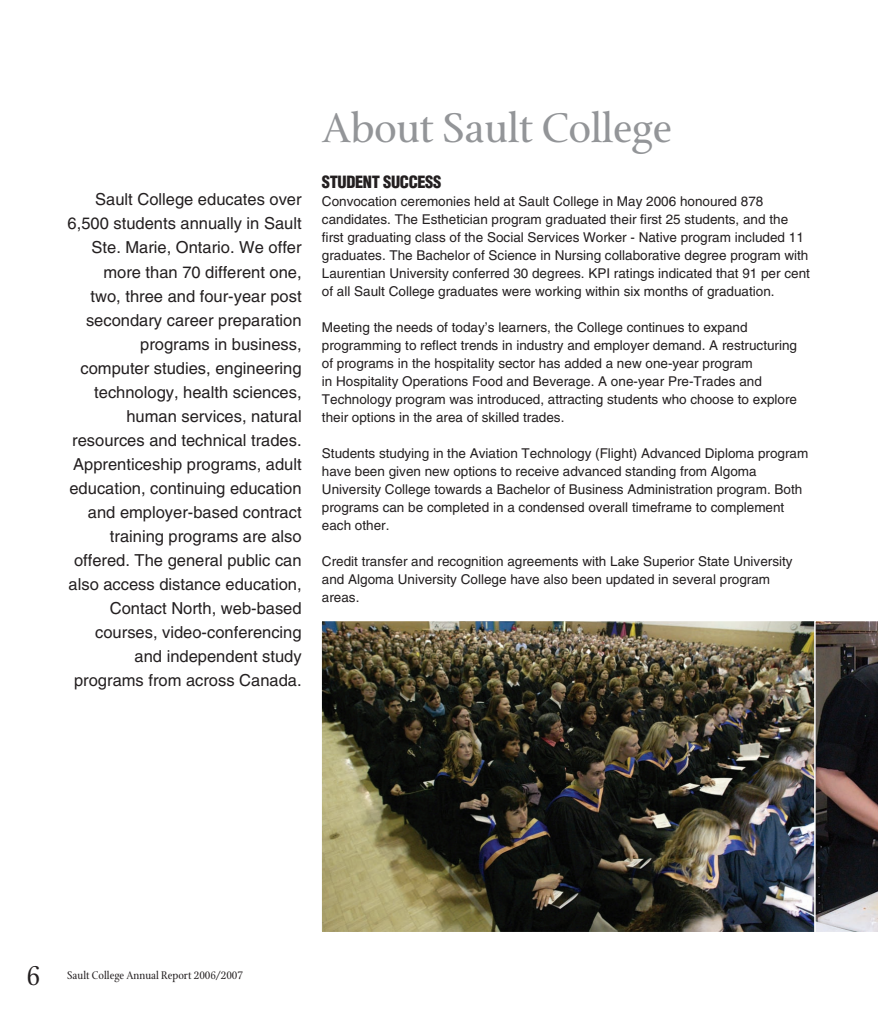
<style>
.page{position:relative;width:878px;height:1013px;background:#fff}
.page>*{position:absolute;margin:0;border:0;box-sizing:border-box;transform-origin:0 0}
.subhead_UC{font:45px "Stone Print";letter-spacing:-.01em;color:#939598;scale:1.1 1}
.t1{font:30px "Stone Print";color:#231f20}
.body_11_10{font:16.5px/24px "Helvetica";color:#231f20;text-align:right}
.subhead_UC-2{font:900 condensed 16.5px "Helvetica";letter-spacing:-.025em;color:#231f20}
.body{font:13.5px/18px "Helvetica";color:#231f20}
.t2{font:12px "Stone Print";color:#231f20}
</style>
<div class="page">
<img style="left:321px;top:621px;width:492px;height:311px">
<svg style="left:813px;top:621px;width:65px;height:311px"></svg>
<p class="body_11_10" style="left:68px;top:188px;width:235px">Sault College educates over<br>6,500 students annually in Sault<br>Ste. Marie, Ontario. We offer more than 70 different one,<br>two, three and four-year post secondary career preparation programs in business, computer studies, engineering technology, health sciences, human services, natural resources and technical trades.<br>Apprenticeship programs, adult education, continuing education and employer-based contract training programs are also offered. The general public can also access distance education,<br>Contact North, web-based courses, video-conferencing and independent study programs from across Canada.</p>
<p class="subhead_UC" style="left:322px;top:102px;width:320px">About Sault College</p>
<p class="subhead_UC-2" style="left:322px;top:171px;width:113px">STUDENT SUCCESS</p>
<p class="body" style="left:322px;top:192px;width:489px">Convocation ceremonies held at Sault College in May 2006 honoured 878 candidates. The Esthetician program graduated their first 25 students, and the first graduating class of the Social Services Worker - Native program included 11 graduates. The Bachelor of Science in Nursing collaborative degree program with Laurentian University conferred 30 degrees. KPI ratings indicated that 91 per cent of all Sault College graduates were working within six months of graduation.</p>
<p class="body" style="left:322px;top:318px;width:476px">Meeting the needs of today’s learners, the College continues to expand programming to reflect trends in industry and employer demand. A restructuring of programs in the hospitality sector has added a new one-year program<br>in Hospitality Operations Food and Beverage. A one-year Pre-Trades and Technology program was introduced, attracting students who choose to explore their options in the area of skilled trades.</p>
<p class="body" style="left:322px;top:444px;width:488px">Students studying in the Aviation Technology (Flight) Advanced Diploma program have been given new options to receive advanced standing from Algoma University College towards a Bachelor of Business Administration program. Both programs can be completed in a condensed overall timeframe to complement each other.</p>
<p class="body" style="left:322px;top:552px;width:472px">Credit transfer and recognition agreements with Lake Superior State University and Algoma University College have also been updated in several program areas.</p>
<h2 class="t1" style="left:27px;top:958px;width:15px">6</h2>
<p class="t2" style="left:67px;top:968px;width:177px">Sault College Annual Report 2006/2007</p>
</div>
